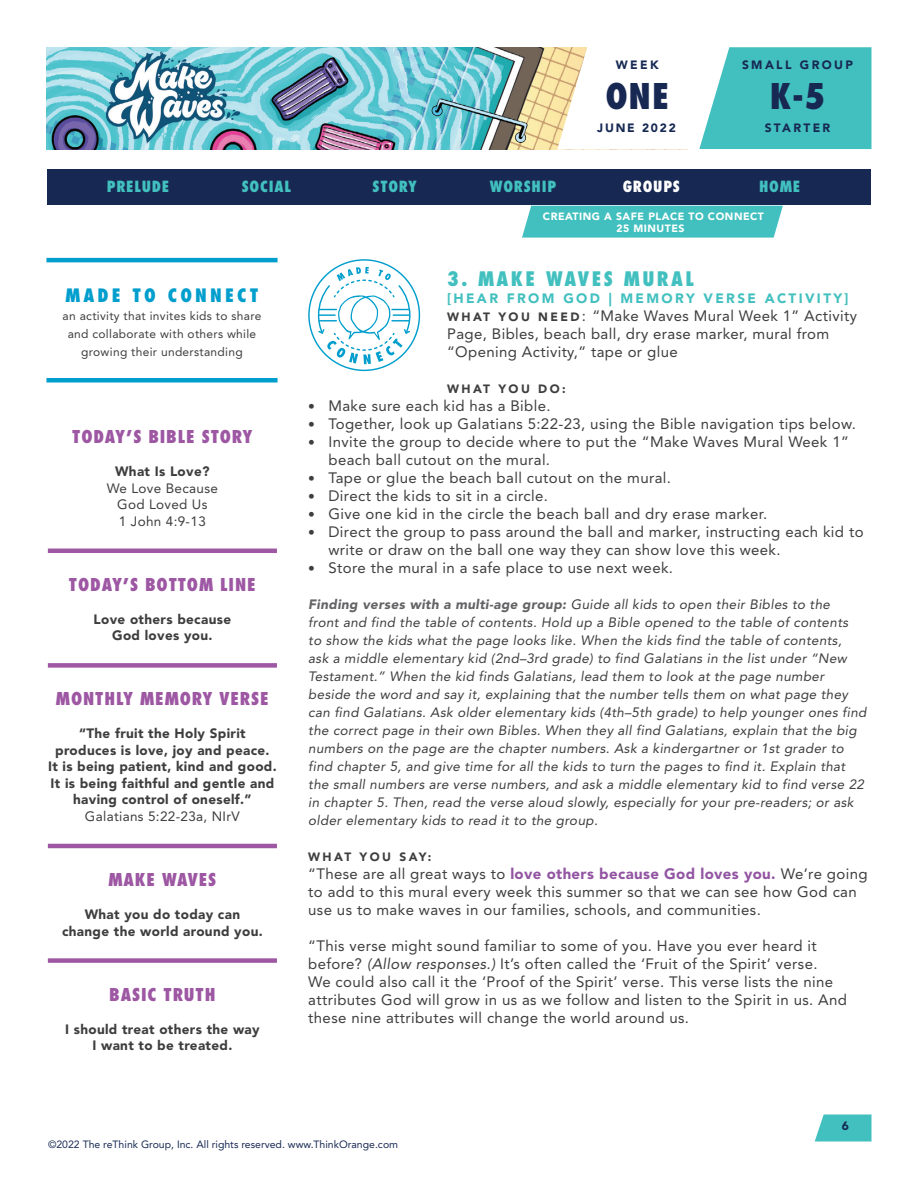
<style>
.page{position:relative;width:918px;height:1188px;background:#fff}
.page>*{position:absolute;margin:0;border:0;box-sizing:border-box;transform-origin:0 0}
.t1{font:800 condensed 34.5px "Futura Std";color:#172953}
.Paragraph_Style_1{font:800 condensed 19.5px "Futura Std";letter-spacing:.125em;color:#42c0bf}
.t2{font:800 condensed 18px "Futura Std";letter-spacing:.175em;color:#009ecd}
.t3{font:800 condensed 17.25px "Futura Std";letter-spacing:.05em;color:#9d57a3}
.Paragraph_Style_1-2{font:15px/18px "Avenir LT Std";letter-spacing:.025em;color:#3e3e3f}
.t4{font:800 condensed 15px "Futura Std";letter-spacing:.05em;color:#42c0bf}
.t5{font:800 condensed 15px "Futura Std";letter-spacing:.05em;color:#fff}
.Paragraph_Style_1-3{font:italic 13.5px/18px "Avenir LT Std";letter-spacing:.025em;color:#3e3e3f}
.t6{font:900 13.5px/16.5px "Avenir LT Std";letter-spacing:.025em;color:#3e3e3f;text-align:center}
.t7{font:13.5px/16.5px "Avenir LT Std";letter-spacing:.025em;color:#3e3e3f;text-align:center}
.Paragraph_Style_1-4{font:900 13.5px "Avenir LT Std";letter-spacing:.175em;color:#42c0bf}
.t8{font:12px/18px "Avenir LT Std";letter-spacing:.025em;color:#3e3e3f;text-align:center}
.t9{font:900 12px "Avenir LT Std";letter-spacing:.2em;color:#172953}
.Paragraph_Style_1-5{font:900 12px "Avenir LT Std";letter-spacing:.2em;color:#3e3e3f}
.t10{font:900 12px "Avenir LT Std";letter-spacing:.15em;color:#172953}
.t11{font:10.5px "Avenir LT Std";color:#172953}
.t12{font:900 10.5px/12px "Avenir LT Std";letter-spacing:.05em;color:#fff;text-align:center}
.s1{font-weight:900;font-size:12px}
.s2{font-family:"Avenir";font-size:13.5px}
.s3{font-weight:900;color:#636366}
.s4{font-weight:900;color:#9255a2}
.s5{font-style:italic}
</style>
<div class="page">
<img style="left:46px;top:47px;width:511px;height:102px">
<svg style="left:557px;top:47px;width:315px;height:103px"></svg>
<svg style="left:815px;top:1114px;width:57px;height:28px;background:#57c7c6"></svg>
<hr style="left:48px;top:549px;width:229px;height:4px;background:#9d57a3">
<div style="left:48px;top:663px;width:229px;height:5px;background:#9d57a3"></div>
<hr style="left:48px;top:844px;width:229px;height:4px;background:#9d57a3">
<div style="left:48px;top:958px;width:229px;height:5px;background:#9d57a3"></div>
<hr style="left:46px;top:378px;width:232px;height:4px;background:#009ecd">
<hr style="left:46px;top:258px;width:232px;height:4px;background:#009ecd">
<svg style="left:308px;top:259px;width:112px;height:112px"></svg>
<div style="left:522px;top:206px;width:261px;height:32px;background:#42c0bf"></div>
<div style="left:47px;top:170px;width:824px;height:36px;background:#172953"></div>
<p class="t9" style="left:616px;top:58px;width:44px">WEEK</p>
<p class="t9" style="left:742px;top:58px;width:113px">SMALL GROUP</p>
<h1 class="t1" style="left:605px;top:75px;width:65px">ONE</h1>
<h1 class="t1" style="left:770px;top:75px;width:57px">K-5</h1>
<p class="t9" style="left:765px;top:121px;width:67px">STARTER</p>
<p class="t10" style="left:597px;top:121px;width:80px">JUNE 2022</p>
<p class="t4" style="left:107px;top:177px;width:64px">PRELUDE</p>
<p class="t4" style="left:242px;top:177px;width:51px">SOCIAL</p>
<p class="t4" style="left:373px;top:177px;width:46px">STORY</p>
<p class="t4" style="left:490px;top:177px;width:68px">WORSHIP</p>
<p class="t5" style="left:623px;top:177px;width:59px">GROUPS</p>
<p class="t4" style="left:759px;top:177px;width:43px">HOME</p>
<p class="t2" style="left:65px;top:284px;width:195px">MADE TO CONNECT</p>
<p class="t8" style="left:63px;top:306px;width:200px">an activity that invites kids to share and collaborate with others while growing their understanding</p>
<p class="t3" style="left:72px;top:426px;width:182px">TODAY’S BIBLE STORY</p>
<p class="t6" style="left:115px;top:463px;width:96px">What Is Love?</p>
<p class="t7" style="left:107px;top:480px;width:113px">We Love Because<br>God Loved Us<br>1 John 4:9-13</p>
<p class="t3" style="left:69px;top:574px;width:188px">TODAY’S BOTTOM LINE</p>
<p class="t6" style="left:94px;top:611px;width:139px">Love others because<br>God loves you.</p>
<p class="t3" style="left:56px;top:688px;width:214px">MONTHLY MEMORY VERSE</p>
<p class="t6" style="left:48px;top:725px;width:230px">“The fruit the Holy Spirit produces is love, joy and peace.<br>It is being patient, kind and good.<br>It is being faithful and gentle and having control of oneself.”</p>
<p class="t7" style="left:85px;top:808px;width:156px">Galatians 5:22-23a, NIrV</p>
<p class="t3" style="left:108px;top:869px;width:109px">MAKE WAVES</p>
<p class="t6" style="left:62px;top:906px;width:202px">What you do today can change the world around you.</p>
<p class="t3" style="left:109px;top:983px;width:108px">BASIC TRUTH</p>
<p class="t6" style="left:65px;top:1021px;width:196px">I should treat others the way<br>I want to be treated.</p>
<p class="t12" style="left:543px;top:210px;width:223px">CREATING A SAFE PLACE TO CONNECT<br>25 MINUTES</p>
<p class="Paragraph_Style_1" style="left:447px;top:267px;width:248px">3. MAKE WAVES MURAL</p>
<p class="Paragraph_Style_1-4" style="left:447px;top:290px;width:403px">[HEAR FROM GOD | MEMORY VERSE ACTIVITY]</p>
<p class="Paragraph_Style_1-2" style="left:447px;top:307px;width:411px"><span class="s1">W H AT Y O U N E E D</span> : “Make Waves Mural Week 1” Activity<br>Page, Bibles, beach ball, dry erase marker, mural from “Opening Activity,” tape or glue</p>
<p class="Paragraph_Style_1-5" style="left:447px;top:381px;width:120px">WHAT YOU DO:</p>
<p class="Paragraph_Style_1-2" style="left:308px;top:397px;width:244px"><span class="s2">•</span> Make sure each kid has a Bible.</p>
<p class="Paragraph_Style_1-2" style="left:308px;top:415px;width:549px"><span class="s2">•</span> Together, look up Galatians 5:22-23, using the Bible navigation tips below.</p>
<p class="Paragraph_Style_1-2" style="left:328px;top:433px;width:522px;text-indent:-20px"><span class="s2">•</span> Invite the group to decide where to put the “Make Waves Mural Week 1” beach ball cutout on the mural.</p>
<p class="Paragraph_Style_1-2" style="left:308px;top:469px;width:364px"><span class="s2">•</span> Tape or glue the beach ball cutout on the mural.</p>
<p class="Paragraph_Style_1-2" style="left:308px;top:487px;width:241px"><span class="s2">•</span> Direct the kids to sit in a circle.</p>
<p class="Paragraph_Style_1-2" style="left:308px;top:505px;width:460px"><span class="s2">•</span> Give one kid in the circle the beach ball and dry erase marker.</p>
<p class="Paragraph_Style_1-2" style="left:328px;top:523px;width:537px;text-indent:-20px"><span class="s2">•</span> Direct the group to pass around the ball and marker, instructing each kid to write or draw on the ball one way they can show love this week.</p>
<p class="Paragraph_Style_1-2" style="left:308px;top:559px;width:366px"><span class="s2">•</span> Store the mural in a safe place to use next week.</p>
<p class="Paragraph_Style_1-3" style="left:308px;top:595px;width:560px"><span class="s3">Finding verses with a multi-age group:</span> Guide all kids to open their Bibles to the<br>front and find the table of contents. Hold up a Bible opened to the table of contents<br>to show the kids what the page looks like. When the kids find the table of contents,<br>ask a middle elementary kid (2nd–3rd grade) to find Galatians in the list under “New Testament.” When the kid finds Galatians, lead them to look at the page number beside the word and say it, explaining that the number tells them on what page they can find Galatians. Ask older elementary kids (4th–5th grade) to help younger ones find the correct page in their own Bibles. When they all find Galatians, explain that the big numbers on the page are the chapter numbers. Ask a kindergartner or 1st grader to find chapter 5, and give time for all the kids to turn the pages to find it. Explain that the small numbers are verse numbers, and ask a middle elementary kid to find verse 22 in chapter 5. Then, read the verse aloud slowly, especially for your pre-readers; or ask older elementary kids to read it to the group.</p>
<p class="Paragraph_Style_1-5" style="left:308px;top:849px;width:125px">WHAT YOU SAY:</p>
<p class="Paragraph_Style_1-2" style="left:308px;top:865px;width:561px">“These are all great ways to <span class="s4">love others because God loves you.</span> We’re going to add to this mural every week this summer so that we can see how God can use us to make waves in our families, schools, and communities.</p>
<p class="Paragraph_Style_1-2" style="left:308px;top:937px;width:540px">“This verse might sound familiar to some of you. Have you ever heard it before? <span class="s5">(Allow responses.)</span> It’s often called the ‘Fruit of the Spirit’ verse.<br>We could also call it the ‘Proof of the Spirit’ verse. This verse lists the nine attributes God will grow in us as we follow and listen to the Spirit in us. And these nine attributes will change the world around us.</p>
<p class="t9" style="left:842px;top:1118px;width:9px">6</p>
<p class="t11" style="left:48px;top:1138px;width:352px">©2022 The reThink Group, Inc. All rights reserved. www.ThinkOrange.com</p>
</div>
